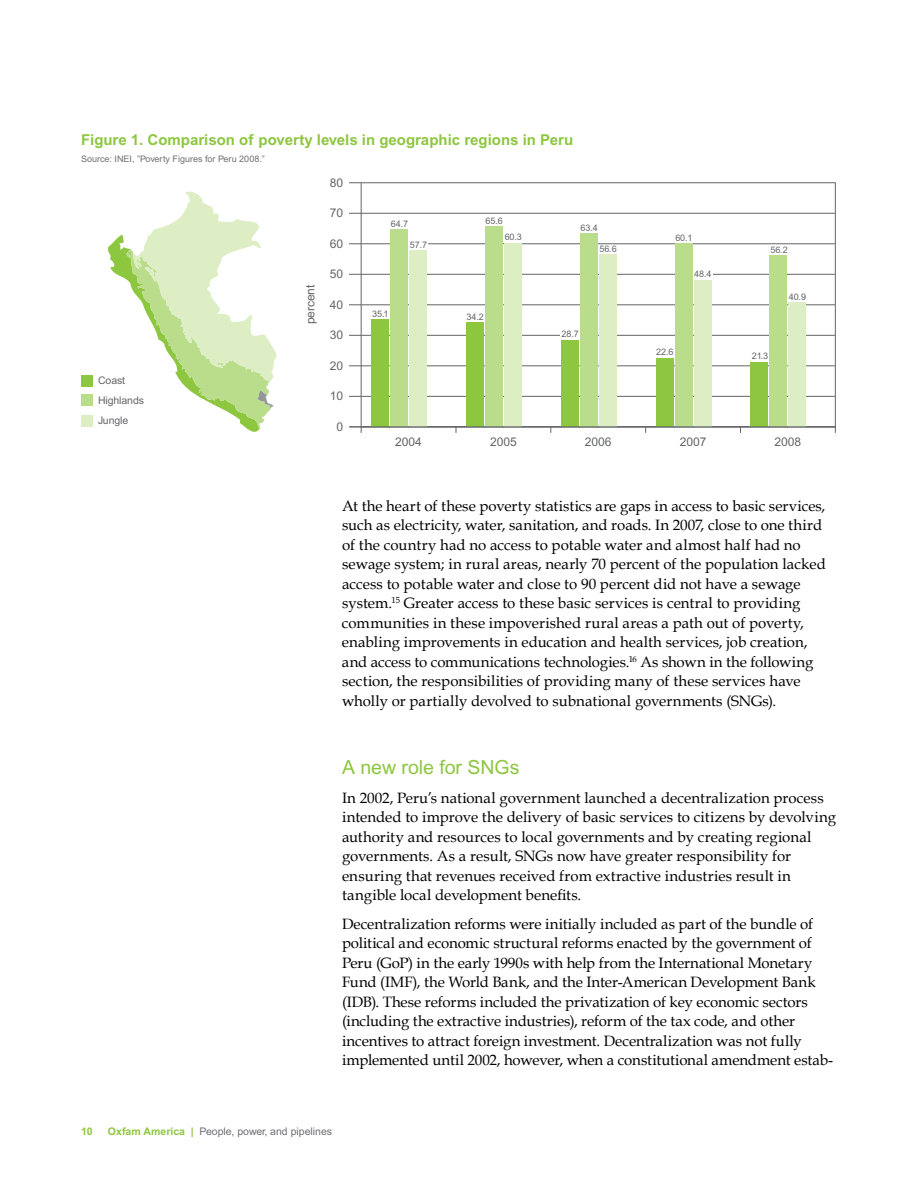
<style>
.page{position:relative;width:918px;height:1188px;background:#fff}
.page>*{position:absolute;margin:0;border:0;box-sizing:border-box;transform-origin:0 0}
.t1{font:19.5px "Arial";color:#8dc63f}
.t2{font:15px/19.5px "Book Antiqua";color:#000}
.t3{font:700 15px "Arial";color:#8dc63f}
.t4{font:12px "Arial";color:#636466}
.t5{font:10.5px "Arial";color:#6d6e71}
.t6{font:10.5px/19.4px "Arial";letter-spacing:-.01em;color:#636466}
.t7{font:700 10.5px "Arial";color:#8dc63f}
.t8{font:9px "Arial";letter-spacing:-.01em;color:#636466}
.t9{font:9px "Arial";color:#6d6e71}
.s1{font-weight:700;color:#8dc63f}
</style>
<div class="page">
<hr style="left:835px;top:183px;width:1px;height:250px;background:#636466">
<hr style="left:361px;top:183px;width:1px;height:244px;background:#636466">
<hr style="left:349px;top:426px;width:487px;height:1px;background:#636466">
<hr style="left:349px;top:396px;width:486px;height:1px;background:#636466">
<hr style="left:349px;top:365px;width:486px;height:1px;background:#636466">
<hr style="left:349px;top:335px;width:486px;height:1px;background:#636466">
<hr style="left:349px;top:304px;width:486px;height:1px;background:#636466">
<hr style="left:349px;top:274px;width:486px;height:1px;background:#636466">
<hr style="left:349px;top:243px;width:486px;height:1px;background:#636466">
<hr style="left:349px;top:213px;width:486px;height:1px;background:#636466">
<hr style="left:349px;top:182px;width:487px;height:1px;background:#636466">
<div style="left:410px;top:251px;width:17px;height:176px;background:#ddeec5"></div>
<div style="left:504px;top:243px;width:17px;height:184px;background:#ddeec5"></div>
<div style="left:599px;top:254px;width:17px;height:173px;background:#ddeec5"></div>
<div style="left:694px;top:279px;width:17px;height:148px;background:#ddeec5"></div>
<div style="left:789px;top:302px;width:17px;height:125px;background:#ddeec5"></div>
<div style="left:391px;top:229px;width:17px;height:198px;background:#badd8c"></div>
<div style="left:485px;top:227px;width:17px;height:200px;background:#badd8c"></div>
<div style="left:580px;top:233px;width:17px;height:194px;background:#badd8c"></div>
<div style="left:675px;top:243px;width:17px;height:184px;background:#badd8c"></div>
<div style="left:770px;top:255px;width:17px;height:172px;background:#badd8c"></div>
<div style="left:372px;top:320px;width:17px;height:107px;background:#8dc63f"></div>
<div style="left:466px;top:323px;width:17px;height:104px;background:#8dc63f"></div>
<div style="left:561px;top:339px;width:17px;height:88px;background:#8dc63f"></div>
<div style="left:656px;top:358px;width:17px;height:69px;background:#8dc63f"></div>
<div style="left:751px;top:362px;width:17px;height:65px;background:#8dc63f"></div>
<div style="left:408px;top:238px;width:20px;height:12px;background:#fff"></div>
<div style="left:560px;top:327px;width:20px;height:12px;background:#fff"></div>
<div style="left:81px;top:375px;width:11px;height:11px;background:#8dc63f"></div>
<div style="left:81px;top:394px;width:11px;height:12px;background:#badd8c"></div>
<div style="left:81px;top:415px;width:11px;height:11px;background:#ddeec5"></div>
<hr style="left:350px;top:426px;width:485px;height:1px;background:#636466">
<div style="left:693px;top:267px;width:20px;height:12px;background:#fff"></div>
<svg style="left:108px;top:191px;width:169px;height:241px"></svg>
<p class="t3" style="left:81px;top:131px;width:494px">Figure 1. Comparison of poverty levels in geographic regions in Peru</p>
<p class="t9" style="left:81px;top:154px;width:185px">Source: INEI, ”Poverty Figures for Peru 2008.”</p>
<p class="t6" style="left:98px;top:371px;width:47px">Coast<br>Highlands</p>
<p class="t6" style="left:98px;top:411px;width:32px">Jungle</p>
<p class="t4" style="left:303px;top:324px;width:41px;rotate:-90deg">percent</p>
<p class="t4" style="left:330px;top:175px;width:15px">80</p>
<p class="t4" style="left:330px;top:206px;width:15px">70</p>
<p class="t4" style="left:330px;top:237px;width:15px">60</p>
<p class="t4" style="left:330px;top:267px;width:15px">50</p>
<p class="t4" style="left:330px;top:298px;width:15px">40</p>
<p class="t4" style="left:330px;top:328px;width:15px">30</p>
<p class="t4" style="left:330px;top:359px;width:15px">20</p>
<p class="t4" style="left:330px;top:389px;width:15px">10</p>
<p class="t4" style="left:337px;top:420px;width:8px">0</p>
<p class="t8" style="left:391px;top:219px;width:19px">64.7</p>
<p class="t8" style="left:486px;top:216px;width:19px">65.6</p>
<p class="t8" style="left:581px;top:223px;width:19px">63.4</p>
<p class="t8" style="left:410px;top:240px;width:19px">57.7</p>
<p class="t8" style="left:505px;top:232px;width:19px">60.3</p>
<p class="t8" style="left:599px;top:243px;width:19px">56.6</p>
<p class="t8" style="left:675px;top:233px;width:19px">60.1</p>
<p class="t8" style="left:770px;top:245px;width:19px">56.2</p>
<p class="t8" style="left:694px;top:268px;width:19px">48.4</p>
<p class="t8" style="left:789px;top:291px;width:19px">40.9</p>
<p class="t8" style="left:372px;top:309px;width:18px">35.1</p>
<p class="t8" style="left:467px;top:312px;width:19px">34.2</p>
<p class="t8" style="left:562px;top:329px;width:19px">28.7</p>
<p class="t8" style="left:656px;top:347px;width:19px">22.6</p>
<p class="t8" style="left:752px;top:351px;width:18px">21.3</p>
<p class="t4" style="left:395px;top:435px;width:28px">2004</p>
<p class="t4" style="left:490px;top:435px;width:28px">2005</p>
<p class="t4" style="left:585px;top:435px;width:28px">2006</p>
<p class="t4" style="left:680px;top:435px;width:28px">2007</p>
<p class="t4" style="left:775px;top:435px;width:28px">2008</p>
<p class="t2" style="left:342px;top:496px;width:485px">At the heart of these poverty statistics are gaps in access to basic services, such as electricity, water, sanitation, and roads. In 2007, close to one third of the country had no access to potable water and almost half had no sewage system; in rural areas, nearly 70 percent of the population lacked access to potable water and close to 90 percent did not have a sewage system.<sup>15</sup> Greater access to these basic services is central to providing communities in these impoverished rural areas a path out of poverty, enabling improvements in education and health services, job creation, and access to communications technologies.<sup>16</sup> As shown in the following section, the responsibilities of providing many of these services have wholly or partially devolved to subnational governments (SNGs).</p>
<h1 class="t1" style="left:342px;top:756px;width:179px">A new role for SNGs</h1>
<p class="t2" style="left:342px;top:788px;width:496px">In 2002, Peru’s national government launched a decentralization process intended to improve the delivery of basic services to citizens by devolving authority and resources to local governments and by creating regional governments. As a result, SNGs now have greater responsibility for ensuring that revenues received from extractive industries result in tangible local development benefits.</p>
<p class="t2" style="left:342px;top:914px;width:493px">Decentralization reforms were initially included as part of the bundle of political and economic structural reforms enacted by the government of Peru (GoP) in the early 1990s with help from the International Monetary Fund (IMF), the World Bank, and the Inter-American Development Bank (IDB). These reforms included the privatization of key economic sectors (including the extractive industries), reform of the tax code, and other incentives to attract foreign investment. Decentralization was not fully implemented until 2002, however, when a constitutional amendment estab-</p>
<p class="t7" style="left:81px;top:1125px;width:13px">10</p>
<p class="t5" style="left:108px;top:1125px;width:226px"><span class="s1">Oxfam America |</span> People, power, and pipelines</p>
</div>
